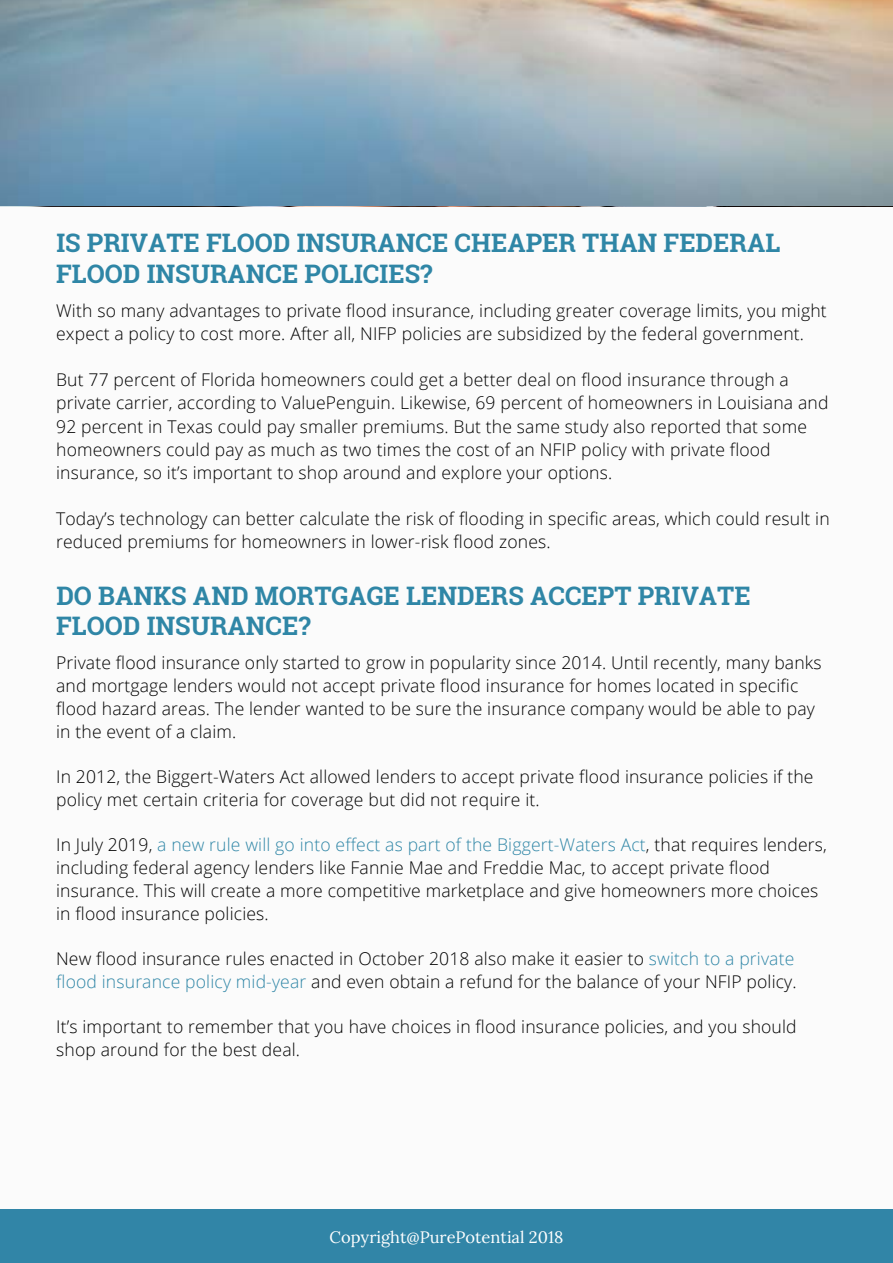
<style>
.page{position:relative;width:893px;height:1263px;background:#fbfbfb}
.page>*{position:absolute;margin:0;border:0;box-sizing:border-box;transform-origin:0 0}
.t1{font:700 25.5px/30.6px "Roboto Slab";color:#2f86a6}
.t2{font:300 17.55px/22.8px "Open Sans";letter-spacing:.01em;color:#000}
.t3{font:16.5px "Lora";color:#fff}
.s1{font-style:inherit}
.s2{color:#2f86a6}
</style>
<div class="page">
<img style="left:0;top:0;width:893px;height:206px">
<div style="left:0;top:1210px;width:893px;height:52px;background:#3185a7"></div>
<h1 class="t1" style="left:56px;top:227px;width:726px">IS PRIVATE FLOOD INSURANCE CHEAPER THAN FEDERAL<br>FLOOD INSURANCE POLICIES?</h1>
<p class="t2" style="left:56px;top:299px;width:772px;line-height:23.2px">With so many advantages to private flood insurance, including greater coverage limits, you might expect a policy to cost more. After all, NIFP policies are subsidized by the federal government.</p>
<p class="t2" style="left:56px;top:368px;width:774px;line-height:23.2px">But 77 percent of Florida homeowners could get a better deal on flood insurance through a private carrier, according to ValuePenguin. Likewise, 69 percent of homeowners in Louisiana and 92 percent in Texas could pay smaller premiums. But the same study also reported that some homeowners could pay as much as two times the cost of an NFIP policy with private flood insurance, so it’s important to shop around and explore your options.</p>
<p class="t2" style="left:56px;top:506px;width:775px;line-height:23.2px">Today’s technology can better calculate the risk of flooding in specific areas, which could result in reduced premiums for homeowners in lower-risk flood zones.</p>
<h1 class="t1" style="left:56px;top:580px;width:696px">DO <span class="s1">BANKS A</span>ND MORTGAGE LENDERS ACCEPT PRIVATE<br>FLOOD INSURANCE?</h1>
<p class="t2" style="left:56px;top:651px;width:767px">Private flood insurance only started to grow in popularity since 2014. Until recently, many banks and mortgage lenders would not accept private flood insurance for homes located in specific flood hazard areas. The lender wanted to be sure the insurance company would be able to pay in the event of a claim.</p>
<p class="t2" style="left:56px;top:765px;width:759px">In 2012, the Biggert-Waters Act allowed lenders to accept private flood insurance policies if the policy met certain criteria for coverage but did not require it.</p>
<p class="t2" style="left:56px;top:833px;width:772px">In July 2019, <span class="s2">a new rule will go into effect as part of the Biggert-Waters Act</span>, that requires lenders, including federal agency lenders like Fannie Mae and Freddie Mac, to accept private flood insurance. This will create a more competitive marketplace and give homeowners more choices in flood insurance policies.</p>
<p class="t2" style="left:56px;top:947px;width:742px">New flood insurance rules enacted in October 2018 also make it easier to <span class="s2">switch to a private flood insurance policy mid-year</span> and even obtain a refund for the balance of your NFIP policy.</p>
<p class="t2" style="left:56px;top:1015px;width:742px">It’s important to remember that you have choices in flood insurance policies, and you should shop around for the best deal.</p>
<p class="t3" style="left:330px;top:1225px;width:235px">Copyright@PurePotential 2018</p>
</div>
